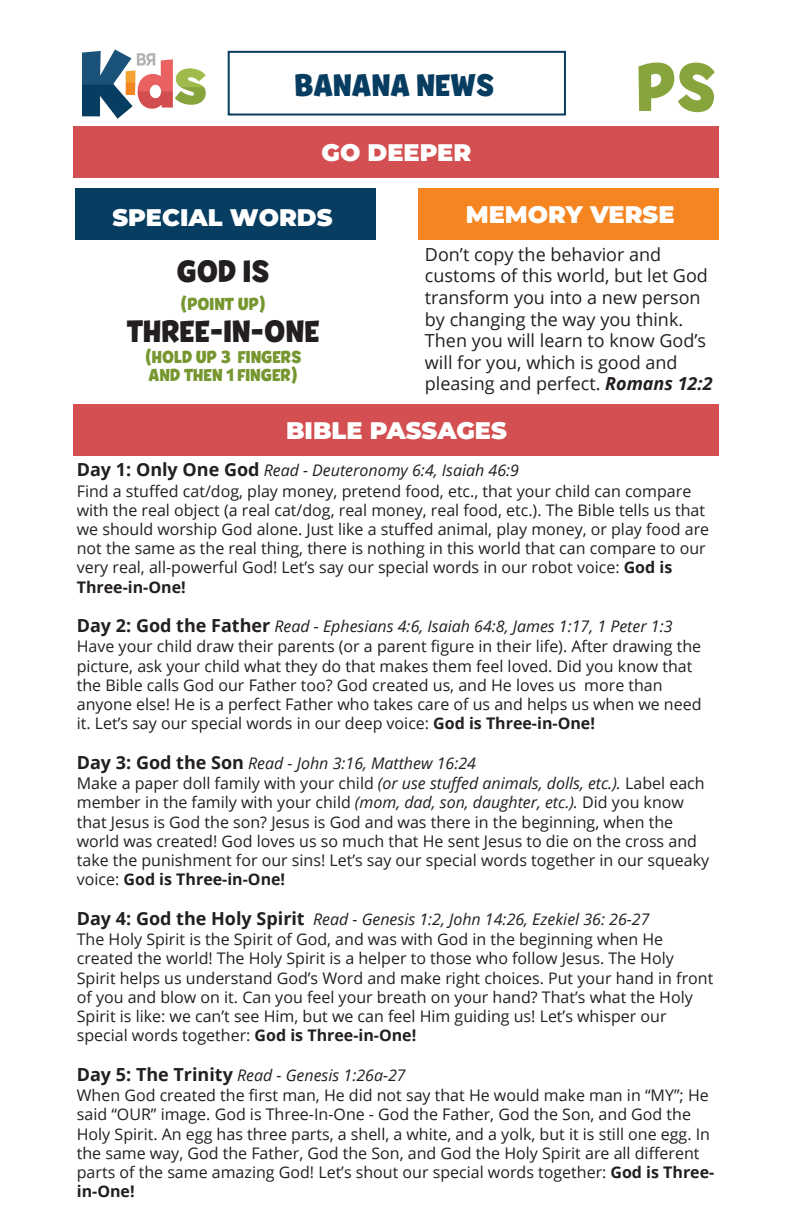
<style>
.page{position:relative;width:792px;height:1224px;background:#fff}
.page>*{position:absolute;margin:0;border:0;box-sizing:border-box;transform-origin:0 0}
.t1{font:70.2px "Tobi Greek Cyrillic";color:#88a53d}
.t2{font:32.2px "Tobi Greek Cyrillic";color:#073d60}
.t3{font:32px "Tobi Greek Cyrillic";color:#231f20}
.t4{font:900 24px "Montserrat";color:#fff}
.t5{font:18px/21.6px "Open Sans";color:#231f20}
.t6{font:18px/17.2px "Tobi Greek Cyrillic";color:#769730}
.t7{font:16px/19.4px "Open Sans";color:#231f20}
.s1{font-weight:700;font-style:italic}
.s2{font-weight:700;font-size:18px}
.s3{font-style:italic}
.s4{font-weight:700}
</style>
<div class="page">
<div style="left:73px;top:126px;width:646px;height:52px;background:#d34f51"></div>
<svg style="left:82px;top:49px;width:124px;height:70px"></svg>
<div style="left:75px;top:188px;width:301px;height:52px;background:#073d60"></div>
<div style="left:418px;top:188px;width:301px;height:52px;background:#f48520"></div>
<div style="left:73px;top:404px;width:646px;height:52px;background:#d34f51"></div>
<div style="left:228px;top:51px;width:338px;height:65px;border:2px solid #073d60"></div>
<h2 class="t2" style="left:294px;top:64px;width:201px">BANANA NEWS</h2>
<h3 class="t4" style="left:322px;top:134px;width:151px">GO DEEPER</h3>
<h1 class="t1" style="left:636px;top:42px;width:81px">PS</h1>
<h3 class="t4" style="left:112px;top:199px;width:222px">SPECIAL WORDS</h3>
<h3 class="t4" style="left:466px;top:197px;width:210px">MEMORY VERSE</h3>
<h3 class="t3" style="left:177px;top:251px;width:94px">GOD IS</h3>
<p class="t6" style="left:181px;top:296px;width:87px">(POINT UP)</p>
<h3 class="t3" style="left:127px;top:311px;width:194px">THREE-IN-ONE</h3>
<p class="t6" style="left:145px;top:349px;width:158px">(HOLD UP 3 FINGERS<br>AND THEN 1 FINGER)</p>
<p class="t5" style="left:425px;top:243px;width:289px">Don’t copy the behavior and customs of this world, but let God transform you into a new person by changing the way you think.<br>Then you will learn to know God’s will for you, which is good and pleasing and perfect. <span class="s1">Romans 12:2</span></p>
<h3 class="t4" style="left:286px;top:412px;width:222px">BIBLE PASSAGES</h3>
<p class="t7" style="left:77px;top:461px;width:634px"><span class="s2">Day 1: Only One God</span> <span class="s3">Read - Deuteronomy 6:4, Isaiah 46:9<br></span>Find a stuffed cat/dog, play money, pretend food, etc., that your child can compare with the real object (a real cat/dog, real money, real food, etc.). The Bible tells us that we should worship God alone. Just like a stuffed animal, play money, or play food are not the same as the real thing, there is nothing in this world that can compare to our very real, all-powerful God! Let’s say our special words in our robot voice: <span class="s4">God is Three-in-One!</span></p>
<p class="t7" style="left:77px;top:617px;width:626px"><span class="s2">Day 2: God the Father</span> <span class="s3">Read - Ephesians 4:6, Isaiah 64:8, James 1:17, 1 Peter 1:3<br></span>Have your child draw their parents (or a parent figure in their life). After drawing the picture, ask your child what they do that makes them feel loved. Did you know that the Bible calls God our Father too? God created us, and He loves us more than anyone else! He is a perfect Father who takes care of us and helps us when we need it. Let’s say our special words in our deep voice: <span class="s4">God is Three-in-One!</span></p>
<p class="t7" style="left:77px;top:753px;width:634px"><span class="s2">Day 3: God the Son</span> <span class="s3">Read - John 3:16, Matthew 16:24<br></span>Make a paper doll family with your child <span class="s3">(or use stuffed animals, dolls, etc.).</span> Label each member in the family with your child <span class="s3">(mom, dad, son, daughter, etc.).</span> Did you know that Jesus is God the son? Jesus is God and was there in the beginning, when the world was created! God loves us so much that He sent Jesus to die on the cross and take the punishment for our sins! Let’s say our special words together in our squeaky voice: <span class="s4">God is Three-in-One!</span></p>
<p class="t7" style="left:77px;top:909px;width:638px"><span class="s2">Day 4: God the Holy Spirit</span> <span class="s3">Read - Genesis 1:2, John 14:26, Ezekiel 36: 26-27<br></span>The Holy Spirit is the Spirit of God, and was with God in the beginning when He created the world! The Holy Spirit is a helper to those who follow Jesus. The Holy Spirit helps us understand God’s Word and make right choices. Put your hand in front of you and blow on it. Can you feel your breath on your hand? That’s what the Holy Spirit is like: we can’t see Him, but we can feel Him guiding us! Let’s whisper our special words together: <span class="s4">God is Three-in-One!</span></p>
<p class="t7" style="left:77px;top:1065px;width:639px"><span class="s2">Day 5: The Trinity</span> <span class="s3">Read - Genesis 1:26a-27<br></span>When God created the first man, He did not say that He would make man in “MY”; He said “OUR” image. God is Three-In-One - God the Father, God the Son, and God the Holy Spirit. An egg has three parts, a shell, a white, and a yolk, but it is still one egg. In the same way, God the Father, God the Son, and God the Holy Spirit are all different parts of the same amazing God! Let’s shout our special words together: <span class="s4">God is Three&shy;in-One!</span></p>
</div>
